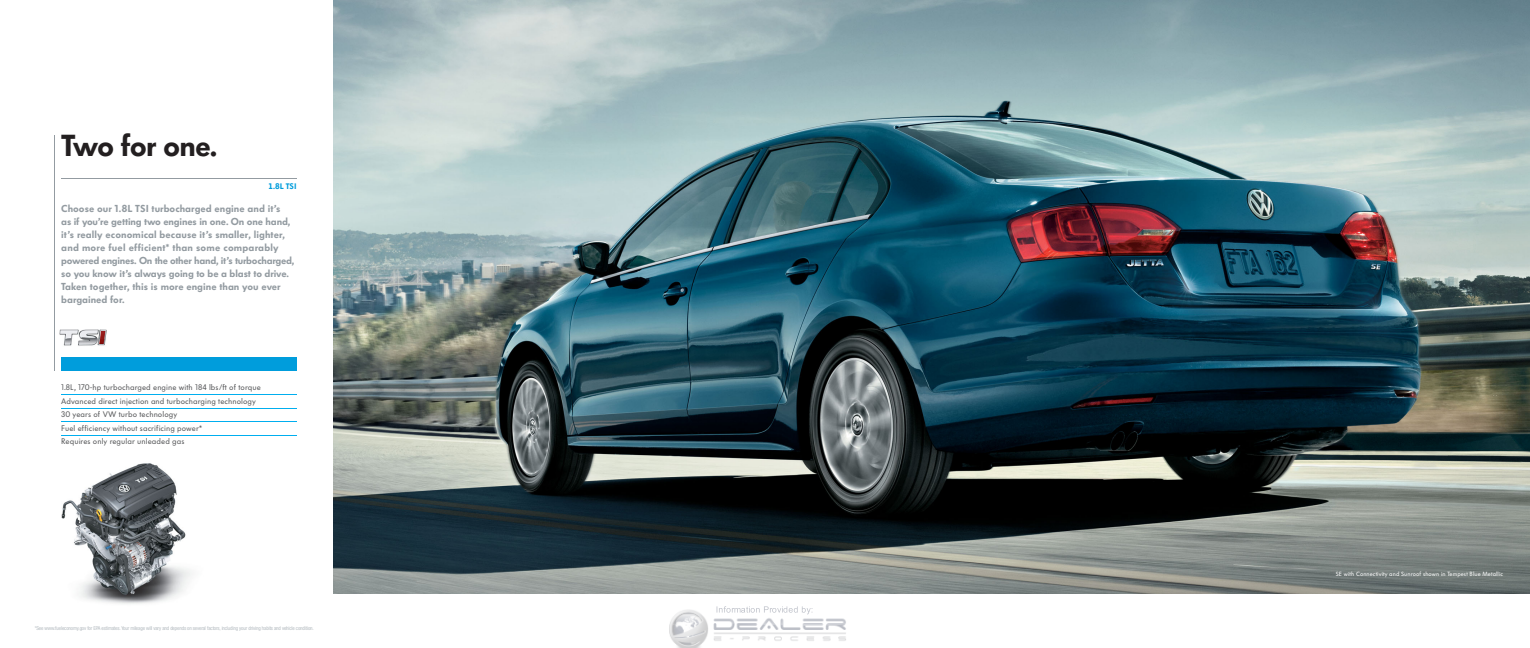
<style>
.page{position:relative;width:1530px;height:648px;background:#fff}
.page>*{position:absolute;margin:0;border:0;box-sizing:border-box;transform-origin:0 0}
.t1{font:30px "Volkswagen Headline";letter-spacing:-.025em;color:#231f20}
.t2{font:10px/13px "Volkswagen Headline";letter-spacing:.005em;color:#939ba1}
.t3{font:8px/13.5px "Volkswagen Copy";letter-spacing:.01em;color:#58595b}
.t4{font:900 8px "VW Headline OT";color:#009ddc}
.t5{font:6px "Volkswagen Copy";letter-spacing:.01em;color:#fff}
.t6{font:condensed 5.2px "Helvetica Neue";letter-spacing:-.02em;color:#b5bcc1}
</style>
<div class="page">
<img style="left:333px;top:0;width:1197px;height:594px">
<div style="left:61px;top:357px;width:236px;height:13px;background:#009ddc"></div>
<hr style="left:61px;top:178px;width:236px;height:1px;background:#939ba1">
<hr style="left:61px;top:395px;width:236px;height:1px;background:#00aeef">
<hr style="left:61px;top:408px;width:236px;height:1px;background:#00aeef">
<hr style="left:61px;top:422px;width:236px;height:1px;background:#00aeef">
<hr style="left:61px;top:435px;width:236px;height:1px;background:#00aeef">
<hr style="left:54px;top:135px;width:1px;height:235px;background:#939ba1">
<img style="left:59px;top:329px;width:48px;height:17px">
<img style="left:61px;top:463px;width:131px;height:141px">
<img style="left:657px;top:562px;width:216px;height:86px">
<h1 class="t1" style="left:61px;top:135px;width:158px">Two for one.</h1>
<p class="t4" style="left:268px;top:181px;width:30px">1.8L TSI</p>
<p class="t2" style="left:61px;top:203px;width:235px">Choose our 1.8L TSI turbocharged engine and it’s<br>as if you’re getting two engines in one. On one hand, it’s really economical because it’s smaller, lighter, and more fuel efficient* than some comparably powered engines. On the other hand, it’s turbocharged, so you know it’s always going to be a blast to drive.<br>Taken together, this is more engine than you ever bargained for.</p>
<p class="t3" style="left:61px;top:382px;width:201px">1.8L, 170-hp turbocharged engine with 184 lbs/ft of torque Advanced direct injection and turbocharging technology 30 years of VW turbo technology<br>Fuel efficiency without sacrificing power*<br>Requires only regular unleaded gas</p>
<p class="t6" style="left:35px;top:626px;width:281px">*See www.fueleconomy.gov for EPA estimates. Your mileage will vary and depends on several factors, including your driving habits and vehicle condition.</p>
<p class="t5" style="left:1336px;top:572px;width:169px">SE with Connectivity and Sunroof shown in Tempest Blue Metallic</p>
</div>
